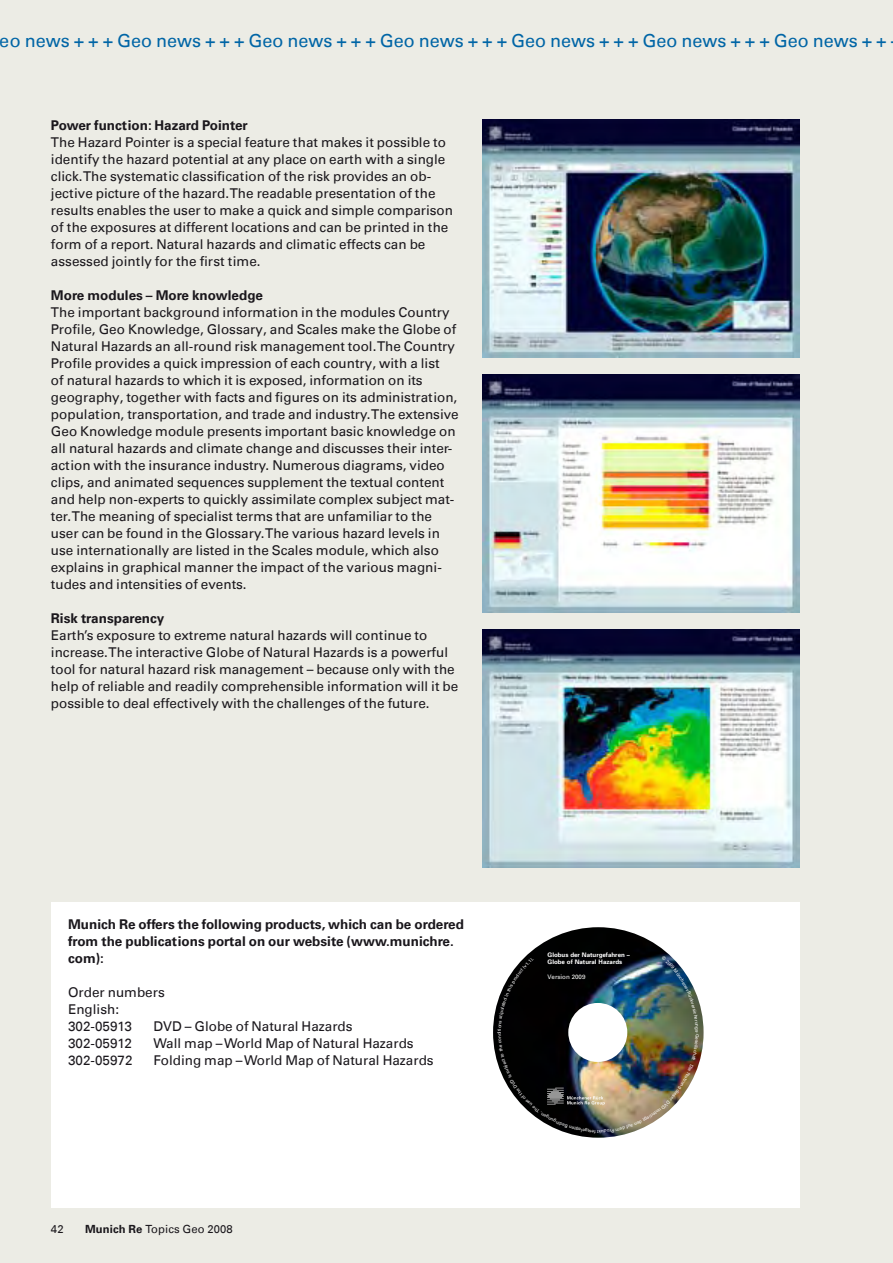
<style>
.page{position:relative;width:893px;height:1263px;background:#ecece5}
.page>*{position:absolute;margin:0;border:0;box-sizing:border-box;transform-origin:0 0}
.t1{font:18px "Univers Com 55 Roman";color:#0065a6}
.t2{font:13.5px/17px "Univers Com 55 Roman";color:#1a171c}
.t3{font:700 13.5px/17px "Univers Com 65";color:#1a171c}
.t4{font:11.25px "Univers Com 55 Roman";letter-spacing:.01em;color:#1a171c}
.t5{font:700 6.15px/7.5px "MR Univers";color:#fff}
.t6{font:6.15px "MR Univers";color:#fff}
.t7{font:4.65px "MR Univers";color:#fff}
.s1{font-family:"Univers Com 65";font-weight:700}
</style>
<div class="page">
<img style="left:482px;top:119px;width:317px;height:238px">
<img style="left:482px;top:374px;width:317px;height:238px">
<img style="left:482px;top:629px;width:317px;height:238px">
<div style="left:51px;top:902px;width:748px;height:306px;background:#fff"></div>
<img style="left:493px;top:927px;width:210px;height:211px;border-radius:50%">
<img style="left:498px;top:956px;width:201px;height:177px">
<h1 class="t1" style="left:0;top:34px;width:888px">eo news + + + Geo news + + + Geo news + + + Geo news + + + Geo news + + + Geo news + + + Geo news + +</h1>
<p class="t3" style="left:51px;top:118px;width:198px">Power function: Hazard Pointer</p>
<p class="t2" style="left:51px;top:135px;width:404px">The Hazard Pointer is a special feature that makes it possible to identify the hazard potential at any place on earth with a single click. The systematic classification of the risk provides an ob&shy;jective picture of the hazard. The readable presentation of the results enables the user to make a quick and simple comparison of the exposures at different locations and can be printed in the form of a report. Natural hazards and climatic effects can be assessed jointly for the first time.</p>
<p class="t3" style="left:51px;top:288px;width:213px">More modules – More knowledge</p>
<p class="t2" style="left:51px;top:305px;width:409px">The important background information in the modules Country Profile, Geo Knowledge, Glossary, and Scales make the Globe of Natural Hazards an all-round risk management tool. The Country Profile provides a quick impression of each country, with a list<br>of natural hazards to which it is exposed, information on its geography, together with facts and figures on its administration, population, transportation, and trade and industry. The extensive Geo Knowledge module presents important basic knowledge on all natural hazards and climate change and discusses their inter&shy;action with the insurance industry. Numerous diagrams, video clips, and animated sequences supplement the textual content and help non-experts to quickly assimilate complex subject mat&shy;ter. The meaning of specialist terms that are unfamiliar to the user can be found in the Glossary. The various hazard levels in use internationally are listed in the Scales module, which also explains in graphical manner the impact of the various magni&shy;tudes and intensities of events.</p>
<p class="t3" style="left:51px;top:612px;width:115px">Risk transparency</p>
<p class="t2" style="left:51px;top:629px;width:409px">Earth’s exposure to extreme natural hazards will continue to increase. The interactive Globe of Natural Hazards is a powerful tool for natural hazard risk management – because only with the help of reliable and readily comprehensible information will it be possible to deal effectively with the challenges of the future.</p>
<p class="t3" style="left:68px;top:918px;width:397px">Munich Re offers the following products, which can be ordered from the publications portal on our website (www.munichre. com):</p>
<p class="t2" style="left:68px;top:986px;width:99px">Order numbers<br>English:<br>302-05913</p>
<p class="t2" style="left:153px;top:1020px;width:201px">DVD – Globe of Natural Hazards</p>
<p class="t2" style="left:68px;top:1037px;width:65px">302-05912</p>
<p class="t2" style="left:153px;top:1037px;width:262px">Wall map – World Map of Natural Hazards</p>
<p class="t2" style="left:68px;top:1054px;width:66px">302-05972</p>
<p class="t2" style="left:153px;top:1054px;width:282px">Folding map – World Map of Natural Hazards</p>
<p class="t7" style="left:496px;top:1033px;width:3px;rotate:-90deg">i</p>
<p class="t4" style="left:51px;top:1225px;width:14px">42</p>
<p class="t4" style="left:85px;top:1225px;width:149px"><span class="s1">Munich Re</span> Topics Geo 2008</p>
<p class="t5" style="left:547px;top:951px;width:84px">Globus der Naturgefahren –<br>Globe of Natural Hazards</p>
<p class="t6" style="left:547px;top:973px;width:40px">Version 2009</p>
<p class="t7" style="left:599px;top:1134px;width:3px;rotate:-180deg">t</p>
<p class="t7" style="left:700px;top:1032px;width:3px;rotate:90deg">-</p>
</div>
